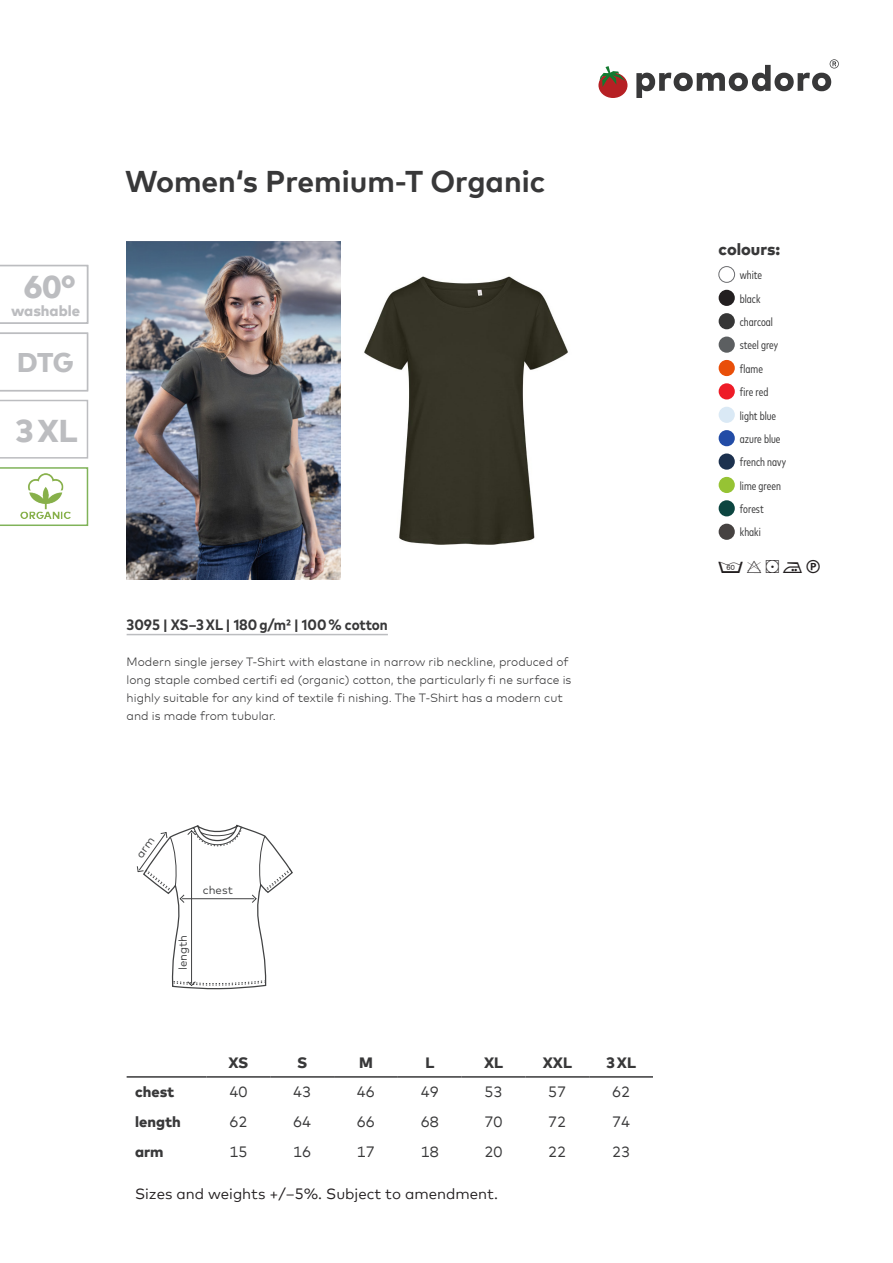
<style>
.page{position:relative;width:893px;height:1263px;background:#fff}
.page>*{position:absolute;margin:0;border:0;box-sizing:border-box;transform-origin:0 0}
.t1{font:800 31.5px "Mark Offc Pro";color:#bcbdc0}
.t2{font:700 30px "Mark Offc Pro";color:#383839}
.t3{font:800 27px "Mark Offc Pro";letter-spacing:-.025em;color:#bcbdc0}
.t4{font:18px "Mar Vo Sym";color:#231f20}
.t5{font:800 16.5px "Mark Offc Pro";color:#383839}
.t6{font:15px "Mark Offc Pro";color:#383839}
.t7{font:15px "Mark Offc Pro";color:#231f20}
.t8{font:700 condensed 15px "Mark Pro";color:#383839}
.t9{font:800 15px "Mark Offc Pro";color:#383839}
.t10{font:800 15px "Mark Offc Pro";color:#bcbdc0}
.t11{font:300 12px/18px "Mark Offc Pro";color:#383839}
.t12{font:condensed 12px/23.4px "Mark Pro";color:#383839}
.t13{font:11.4px "Mark Offc Pro";color:#414243}
</style>
<div class="page">
<hr style="left:127px;top:1076px;width:79px;height:2px;background:#383839">
<hr style="left:206px;top:1076px;width:64px;height:2px;background:#383839">
<hr style="left:270px;top:1076px;width:64px;height:2px;background:#383839">
<hr style="left:334px;top:1076px;width:64px;height:2px;background:#383839">
<hr style="left:398px;top:1076px;width:64px;height:2px;background:#383839">
<hr style="left:462px;top:1076px;width:63px;height:2px;background:#383839">
<hr style="left:525px;top:1076px;width:64px;height:2px;background:#383839">
<hr style="left:589px;top:1076px;width:64px;height:2px;background:#383839">
<hr style="left:127px;top:634px;width:261px;height:1px;background:#bcbdc0">
<div style="left:719px;top:266px;width:16px;height:17px;border:1px solid #6c6d70;border-radius:50%"></div>
<div style="left:719px;top:290px;width:16px;height:16px;background:#231f20;border-radius:50%"></div>
<div style="left:719px;top:313px;width:16px;height:16px;background:#363636;border-radius:50%"></div>
<div style="left:719px;top:337px;width:16px;height:16px;background:#5c5f61;border-radius:50%"></div>
<div style="left:719px;top:360px;width:16px;height:16px;background:#e94f09;border-radius:50%"></div>
<div style="left:719px;top:383px;width:16px;height:16px;background:#ee1c27;border-radius:50%"></div>
<div style="left:719px;top:407px;width:16px;height:16px;background:#dae9f5;border-radius:50%"></div>
<div style="left:719px;top:430px;width:16px;height:16px;background:#224ca6;border-radius:50%"></div>
<div style="left:719px;top:453px;width:16px;height:17px;background:#1c314e;border-radius:50%"></div>
<div style="left:719px;top:477px;width:16px;height:16px;background:#96c334;border-radius:50%"></div>
<div style="left:719px;top:500px;width:16px;height:16px;background:#0c4540;border-radius:50%"></div>
<div style="left:719px;top:524px;width:16px;height:16px;background:#464241;border-radius:50%"></div>
<svg style="left:0;top:400px;width:88px;height:59px"></svg>
<div style="left:598px;top:73px;width:29px;height:25px;background:#b62024;border-radius:50%"></div>
<svg style="left:600px;top:66px;width:25px;height:21px"></svg>
<svg style="left:636px;top:59px;width:203px;height:39px"></svg>
<img style="left:364px;top:276px;width:204px;height:269px">
<img style="left:127px;top:241px;width:213px;height:339px">
<svg style="left:0;top:467px;width:88px;height:59px"></svg>
<img style="left:21px;top:474px;width:50px;height:44px">
<svg style="left:0;top:265px;width:88px;height:59px"></svg>
<svg style="left:0;top:333px;width:88px;height:58px"></svg>
<svg style="left:137px;top:824px;width:156px;height:165px"></svg>
<h1 class="t1" style="left:24px;top:262px;width:53px">60°</h1>
<p class="t10" style="left:11px;top:299px;width:70px">washable</p>
<h3 class="t3" style="left:17px;top:342px;width:58px">DTG</h3>
<p class="t10" style="left:41px;top:299px;width:42px">ch ar</p>
<h3 class="t3" style="left:18px;top:336px;width:58px">DTG</h3>
<h1 class="t1" style="left:15px;top:406px;width:64px">3XL</h1>
<h2 class="t2" style="left:125px;top:159px;width:422px">Women‘s Premium-T Organic</h2>
<p class="t8" style="left:127px;top:613px;width:263px">3095 | XS–3 XL | 180 g/m2 | 100 % cotton</p>
<p class="t11" style="left:127px;top:652px;width:446px">Modern single jersey T-Shirt with elastane in narrow rib neckline, produced of long staple combed certifi ed (organic) cotton, the particularly fi ne surface is highly suitable for any kind of textile fi nishing. The T-Shirt has a modern cut and is made from tubular.</p>
<p class="t13" style="left:203px;top:881px;width:31px">chest</p>
<p class="t13" style="left:174px;top:970px;width:37px;rotate:-90deg">length</p>
<p class="t9" style="left:228px;top:1051px;width:22px">XS</p>
<p class="t9" style="left:297px;top:1051px;width:12px">S</p>
<p class="t9" style="left:359px;top:1051px;width:15px">M</p>
<p class="t9" style="left:425px;top:1051px;width:10px">L</p>
<p class="t9" style="left:484px;top:1051px;width:21px">XL</p>
<p class="t9" style="left:543px;top:1051px;width:31px">XXL</p>
<p class="t9" style="left:606px;top:1051px;width:31px">3XL</p>
<p class="t9" style="left:135px;top:1080px;width:41px">chest</p>
<p class="t6" style="left:229px;top:1081px;width:19px">40</p>
<p class="t6" style="left:293px;top:1081px;width:19px">43</p>
<p class="t6" style="left:357px;top:1081px;width:19px">46</p>
<p class="t6" style="left:421px;top:1081px;width:19px">49</p>
<p class="t6" style="left:484px;top:1081px;width:19px">53</p>
<p class="t6" style="left:548px;top:1081px;width:19px">57</p>
<p class="t6" style="left:612px;top:1081px;width:19px">62</p>
<p class="t9" style="left:135px;top:1110px;width:47px">length</p>
<p class="t6" style="left:229px;top:1110px;width:19px">62</p>
<p class="t6" style="left:293px;top:1110px;width:19px">64</p>
<p class="t6" style="left:357px;top:1110px;width:19px">66</p>
<p class="t6" style="left:421px;top:1110px;width:19px">68</p>
<p class="t6" style="left:484px;top:1110px;width:19px">70</p>
<p class="t6" style="left:548px;top:1110px;width:19px">72</p>
<p class="t6" style="left:612px;top:1110px;width:19px">74</p>
<p class="t9" style="left:135px;top:1140px;width:30px">arm</p>
<p class="t6" style="left:229px;top:1140px;width:19px">15</p>
<p class="t6" style="left:293px;top:1140px;width:19px">16</p>
<p class="t6" style="left:357px;top:1140px;width:19px">17</p>
<p class="t6" style="left:421px;top:1140px;width:19px">18</p>
<p class="t6" style="left:484px;top:1140px;width:19px">20</p>
<p class="t6" style="left:548px;top:1140px;width:19px">22</p>
<p class="t6" style="left:612px;top:1140px;width:19px">23</p>
<p class="t7" style="left:135px;top:1183px;width:365px">Sizes and weights +/–5%. Subject to amendment.</p>
<h3 class="t5" style="left:719px;top:236px;width:63px">colours:</h3>
<p class="t12" style="left:740px;top:262px;width:48px">white<br>black charcoal steel grey flame<br>fire red light blue azure blue french navy lime green forest khaki</p>
<h3 class="t4" style="left:719px;top:557px;width:104px">ÖÌN°¬</h3>
</div>
